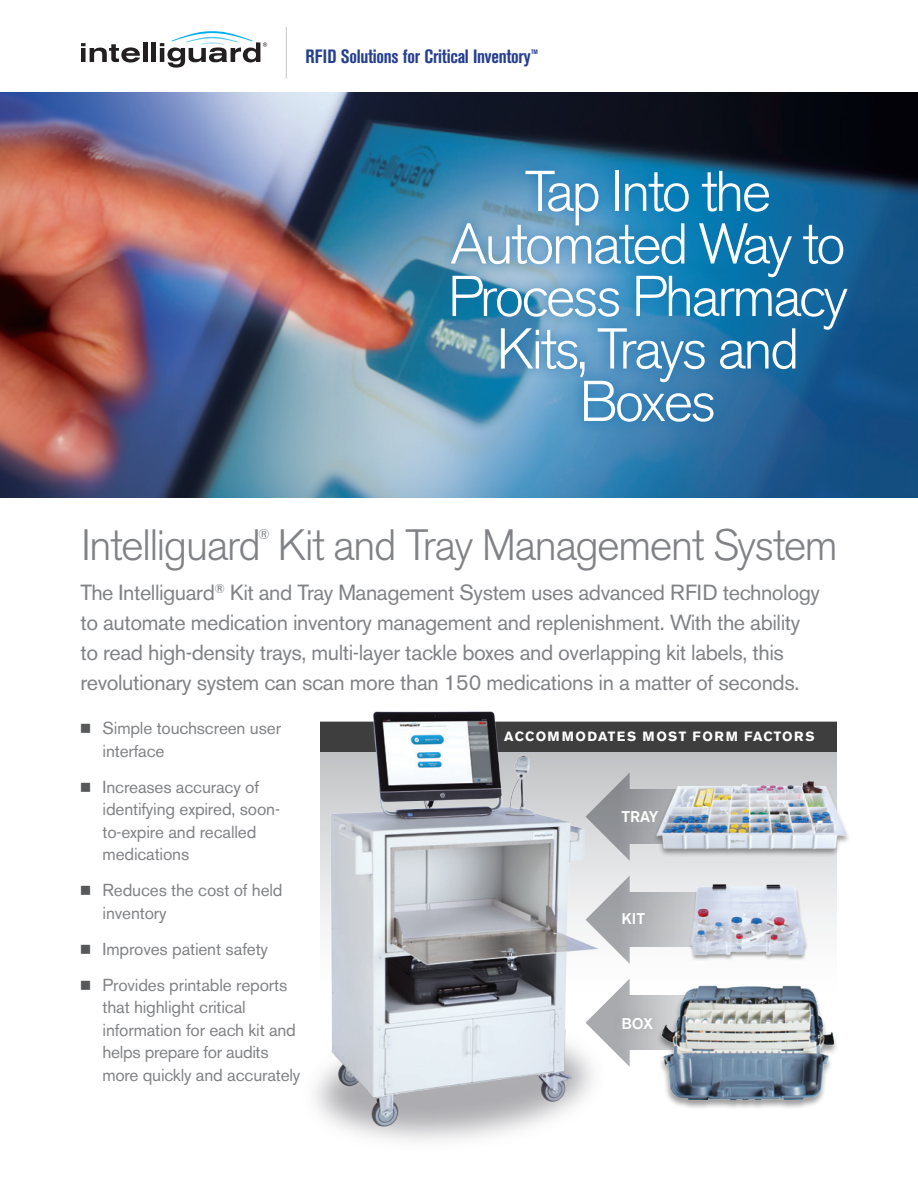
<style>
.page{position:relative;width:918px;height:1188px;background:#fff}
.page>*{position:absolute;margin:0;border:0;box-sizing:border-box;transform-origin:0 0}
.t1{font:300 57px/52.5px "Akzidenz Grotesk BE";letter-spacing:-.05em;color:#fff;text-align:center}
.t2{font:300 43.5px "Akzidenz Grotesk BE";letter-spacing:-.04em;color:#808285}
.t3{font:21.75px/30px "Akzidenz Grotesk BE";letter-spacing:-.02em;color:#808285}
.t4{font:700 condensed 19.05px "Akzidenz Grotesk BE";letter-spacing:-.015em;color:#253f8e}
.t5{font:17.25px/22.5px "Akzidenz Grotesk BE";letter-spacing:-.01em;color:#808285}
.t6{font:500 15.45px "Akzidenz Grotesk BE";color:#fff}
.t7{font:300 13.95px "Akzidenz Grotesk BE";color:#808285}
.t8{font:700 13.35px "Akzidenz Grotesk BE";letter-spacing:.1em;color:#fff}
.t9{font:700 condensed 6.3px "Akzidenz Grotesk BE";color:#253f8e}
</style>
<div class="page">
<img style="left:0;top:92px;width:918px;height:406px">
<svg style="left:604px;top:752px;width:233px;height:244px;background:#d7d8da"></svg>
<div style="left:320px;top:722px;width:517px;height:30px;background:#3e3e3f"></div>
<img style="left:314px;top:711px;width:290px;height:430px">
<svg style="left:586px;top:773px;width:44px;height:88px;background:#b7b8bb"></svg>
<div style="left:625px;top:790px;width:178px;height:54px;background:#9a9ba0"></div>
<svg style="left:586px;top:876px;width:44px;height:88px"></svg>
<svg style="left:625px;top:893px;width:211px;height:54px"></svg>
<svg style="left:586px;top:979px;width:44px;height:88px"></svg>
<div style="left:625px;top:996px;width:178px;height:54px;background:#b5b6b9"></div>
<div style="left:613px;top:802px;width:54px;height:30px;background:#a8a9ad;opacity:.75"></div>
<div style="left:613px;top:903px;width:41px;height:31px;background:#a8a9ad"></div>
<div style="left:613px;top:1008px;width:48px;height:30px;background:#afb0b3"></div>
<img style="left:651px;top:771px;width:198px;height:89px">
<img style="left:684px;top:874px;width:130px;height:69px">
<svg style="left:81px;top:43px;width:59px;height:20px"></svg>
<div style="left:143px;top:42px;width:5px;height:20px;background:#231f20"></div>
<div style="left:151px;top:42px;width:5px;height:20px;background:#231f20"></div>
<svg style="left:160px;top:31px;width:107px;height:37px"></svg>
<hr style="left:286px;top:27px;width:1px;height:52px;background:#c7c8ca">
<svg style="left:439px;top:158px;width:420px;height:276px;background:#3480af"></svg>
<img style="left:642px;top:943px;width:195px;height:165px">
<p class="t4" style="left:305px;top:46px;width:227px">RFID Solutions for Critical Inventory</p>
<p class="t9" style="left:531px;top:48px;width:8px">TM</p>
<p class="t1" style="left:448px;top:166px;width:402px">Tap Into the<br>Automated Way to<br>Process Pharmacy<br>Kits, Trays and<br>Boxes</p>
<p class="t2" style="left:81px;top:521px;width:759px">Intelliguard Kit and Tray Management System</p>
<p class="t7" style="left:258px;top:527px;width:13px">®</p>
<p class="t3" style="left:80px;top:578px;width:741px">The Intelliguard<sup>®</sup> Kit and Tray Management System uses advanced RFID technology to automate medication inventory management and replenishment. With the ability to read high-density trays, multi-layer tackle boxes and overlapping kit labels, this revolutionary system can scan more than 150 medications in a matter of seconds.</p>
<p class="t5" style="left:103px;top:717px;width:180px">Simple touchscreen user interface</p>
<p class="t5" style="left:103px;top:776px;width:179px">Increases accuracy of identifying expired, soon&shy;to-expire and recalled medications</p>
<p class="t5" style="left:103px;top:879px;width:182px">Reduces the cost of held inventory</p>
<p class="t5" style="left:103px;top:938px;width:167px">Improves patient safety</p>
<p class="t5" style="left:103px;top:974px;width:199px">Provides printable reports that highlight critical information for each kit and helps prepare for audits more quickly and accurately</p>
<p class="t8" style="left:504px;top:729px;width:312px">ACCOMMODATES MOST FORM FACTORS</p>
<p class="t6" style="left:621px;top:808px;width:39px">TRAY</p>
<p class="t6" style="left:621px;top:909px;width:25px">KIT</p>
<p class="t6" style="left:621px;top:1014px;width:33px">BOX</p>
</div>
